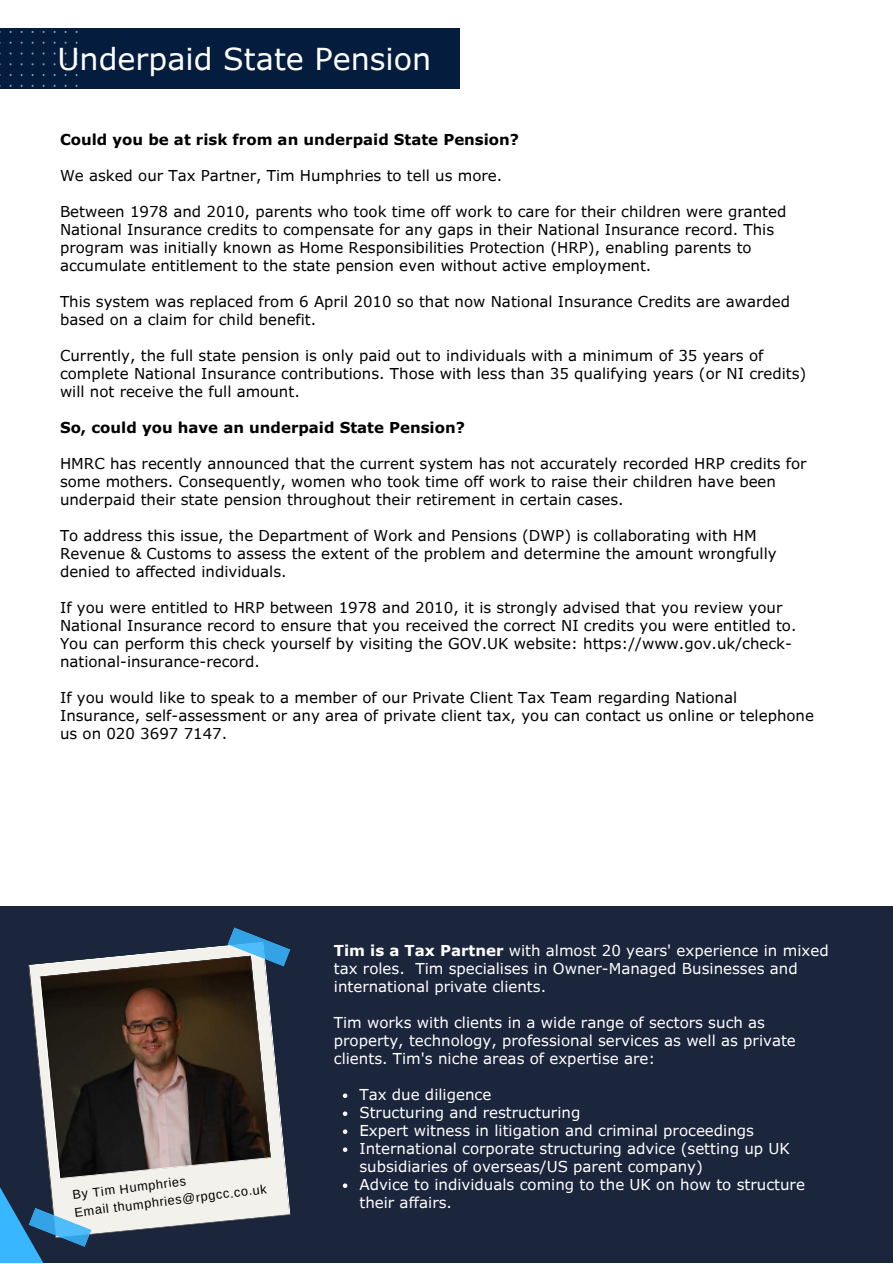
<style>
.page{position:relative;width:893px;height:1264px;background:#fff}
.page>*{position:absolute;margin:0;border:0;box-sizing:border-box;transform-origin:0 0}
.t1{font:30.15px "Verdana Pro";color:#fff}
.t2{font:16.5px/22.5px "Glacial Indifference";letter-spacing:.05em;color:#fff}
.t3{font:15px/18px "Verdana Pro";color:#000}
.t4{font:15px/18px "Verdana Pro";color:#fff}
.t5{font:700 15px "Verdana Pro";color:#000}
.t6{font:12.75px/17.5px "Arimo";color:#000}
.s1{font-weight:700}
</style>
<div class="page">
<div style="left:0;top:28px;width:459px;height:61px;background:#041c3d"></div>
<svg style="left:0;top:31px;width:78px;height:56px"></svg>
<div style="left:0;top:906px;width:892px;height:356px;background:#1b253c"></div>
<svg style="left:0;top:1187px;width:43px;height:75px;fill:#38b6ff"></svg>
<svg style="left:28px;top:965px;width:262px;height:270px"></svg>
<svg style="left:29px;top:945px;width:261px;height:269px;background:#665f5b"></svg>
<svg style="left:227px;top:927px;width:63px;height:39px"></svg>
<svg style="left:343px;top:1093px;width:4px;height:4px"></svg>
<svg style="left:343px;top:1111px;width:4px;height:4px"></svg>
<svg style="left:343px;top:1129px;width:4px;height:4px"></svg>
<svg style="left:343px;top:1147px;width:4px;height:4px"></svg>
<svg style="left:343px;top:1183px;width:4px;height:4px"></svg>
<svg style="left:28px;top:1207px;width:64px;height:40px"></svg>
<h1 class="t1" style="left:58px;top:40px;width:375px">Underpaid State Pension</h1>
<p class="t5" style="left:60px;top:130px;width:460px">Could you be at risk from an underpaid State Pension?</p>
<p class="t3" style="left:60px;top:166px;width:444px">We asked our Tax Partner, Tim Humphries to tell us more.</p>
<p class="t3" style="left:60px;top:202px;width:727px">Between 1978 and 2010, parents who took time off work to care for their children were granted National Insurance credits to compensate for any gaps in their National Insurance record. This program was initially known as Home Responsibilities Protection (HRP), enabling parents to accumulate entitlement to the state pension even without active employment.</p>
<p class="t3" style="left:60px;top:292px;width:731px">This system was replaced from 6 April 2010 so that now National Insurance Credits are awarded based on a claim for child benefit.</p>
<p class="t3" style="left:60px;top:346px;width:747px">Currently, the full state pension is only paid out to individuals with a minimum of 35 years of complete National Insurance contributions. Those with less than 35 qualifying years (or NI credits) will not receive the full amount.</p>
<p class="t5" style="left:60px;top:417px;width:406px">So, could you have an underpaid State Pension?</p>
<p class="t3" style="left:60px;top:453px;width:748px">HMRC has recently announced that the current system has not accurately recorded HRP credits for some mothers. Consequently, women who took time off work to raise their children have been underpaid their state pension throughout their retirement in certain cases.</p>
<p class="t3" style="left:60px;top:525px;width:718px">To address this issue, the Department of Work and Pensions (DWP) is collaborating with HM<br>Revenue &amp; Customs to assess the extent of the problem and determine the amount wrongfully denied to affected individuals.</p>
<p class="t3" style="left:60px;top:597px;width:738px">If you were entitled to HRP between 1978 and 2010, it is strongly advised that you review your National Insurance record to ensure that you received the correct NI credits you were entitled to.<br>You can perform this check yourself by visiting the GOV.UK website: https://www.gov.uk/check&shy;national-insurance-record.</p>
<p class="t3" style="left:60px;top:687px;width:755px">If you would like to speak to a member of our Private Client Tax Team regarding National<br>Insurance, self-assessment or any area of private client tax, you can contact us online or telephone us on 020 3697 7147.</p>
<p class="t6" style="left:71px;top:1186px;width:195px;rotate:-7deg">By Tim Humphries<br>Email thumphries@rpgcc.co.uk</p>
<p class="t4" style="left:334px;top:941px;width:496px"><span class="s1">Tim is a Tax Partner</span> with almost 20 years' experience in mixed tax roles. Tim specialises in Owner-Managed Businesses and international private clients.</p>
<p class="t4" style="left:334px;top:1013px;width:463px">Tim works with clients in a wide range of sectors such as property, technology, professional services as well as private clients. Tim's niche areas of expertise are:</p>
<p class="t4" style="left:359px;top:1085px;width:447px">Tax due diligence<br>Structuring and restructuring<br>Expert witness in litigation and criminal proceedings International corporate structuring advice (setting up UK subsidiaries of overseas/US parent company)<br>Advice to individuals coming to the UK on how to structure their affairs.</p>
<p class="t2" style="left:469px;top:1121px;width:350px">employees more than anything. While it's an opportunity for employees to hear from their higher-ups, it's also a chance to create.</p>
</div>
